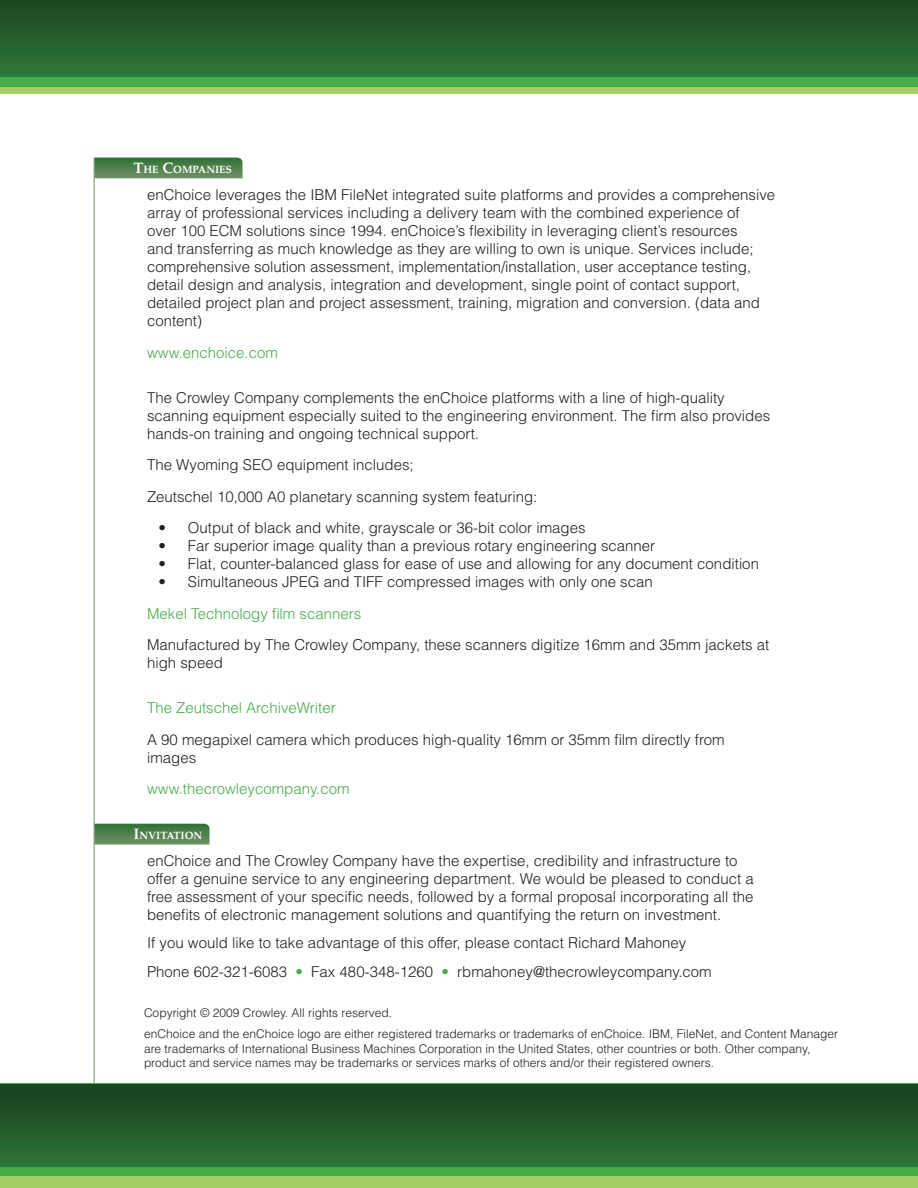
<style>
.page{position:relative;width:918px;height:1188px;background:#fff}
.page>*{position:absolute;margin:0;border:0;box-sizing:border-box;transform-origin:0 0}
.t1{font:300 15px/18px "Helvetica";color:#231f20}
.t2{font:300 15px "Helvetica";color:#46ac48}
.t3{font:300 12px/21.1px "Helvetica";color:#231f20}
.t4{font:700 10.5px "Palatino";color:#fff}
.s1{font-size:15px}
.s2{color:#46ac48}
</style>
<div class="page">
<hr style="left:94px;top:158px;width:1px;height:972px;background:#71926b">
<div style="left:0;top:2px;width:918px;height:92px;background:#a3ce66"></div>
<div style="left:0;top:1091px;width:918px;height:97px;background:#a3ce66"></div>
<div style="left:0;top:0;width:918px;height:86px;background:#46ac48"></div>
<div style="left:0;top:1084px;width:918px;height:92px;background:#46ac48"></div>
<div style="left:0;top:0;width:918px;height:77px;background:linear-gradient(to bottom,#1d4520,#2e773b)"></div>
<div style="left:0;top:1084px;width:918px;height:83px;background:linear-gradient(to bottom,#173e1b,#2f753a)"></div>
<svg style="left:94px;top:158px;width:149px;height:20px;background:#51814e"></svg>
<svg style="left:94px;top:824px;width:116px;height:21px;background:#568453"></svg>
<p class="t4" style="left:134px;top:161px;width:93px"><span class="s1">T</span>HE <span class="s1">C</span>OMPANIES</p>
<p class="t1" style="left:147px;top:186px;width:630px">enChoice leverages the IBM FileNet integrated suite platforms and provides a comprehensive array of professional services including a delivery team with the combined experience of<br>over 100 ECM solutions since 1994. enChoice’s flexibility in leveraging client’s resources<br>and transferring as much knowledge as they are willing to own is unique. Services include; comprehensive solution assessment, implementation/installation, user acceptance testing, detail design and analysis, integration and development, single point of contact support, detailed project plan and project assessment, training, migration and conversion. (data and content)</p>
<p class="t2" style="left:147px;top:343px;width:132px">www.enchoice.com</p>
<p class="t1" style="left:147px;top:388px;width:625px">The Crowley Company complements the enChoice platforms with a line of high-quality scanning equipment especially suited to the engineering environment. The firm also provides hands-on training and ongoing technical support.</p>
<p class="t1" style="left:147px;top:449px;width:392px;line-height:31.5px">The Wyoming SEO equipment includes;<br>Zeutschel 10,000 A0 planetary scanning system featuring:</p>
<p class="t1" style="left:159px;top:519px;width:428px">• Output of black and white, grayscale or 36-bit color images</p>
<p class="t1" style="left:159px;top:537px;width:498px">• Far superior image quality than a previous rotary engineering scanner</p>
<p class="t1" style="left:159px;top:555px;width:602px">• Flat, counter-balanced glass for ease of use and allowing for any document condition</p>
<p class="t1" style="left:159px;top:573px;width:496px">• Simultaneous JPEG and TIFF compressed images with only one scan</p>
<p class="t2" style="left:147px;top:604px;width:216px">Mekel Technology film scanners</p>
<p class="t1" style="left:147px;top:636px;width:624px">Manufactured by The Crowley Company, these scanners digitize 16mm and 35mm jackets at high speed</p>
<p class="t2" style="left:147px;top:699px;width:190px">The Zeutschel ArchiveWriter</p>
<p class="t1" style="left:147px;top:730px;width:579px">A 90 megapixel camera which produces high-quality 16mm or 35mm film directly from images</p>
<p class="t2" style="left:147px;top:780px;width:204px">www.thecrowleycompany.com</p>
<p class="t4" style="left:134px;top:827px;width:70px"><span class="s1">I</span>NVITATION</p>
<p class="t1" style="left:147px;top:851px;width:608px">enChoice and The Crowley Company have the expertise, credibility and infrastructure to offer a genuine service to any engineering department. We would be pleased to conduct a free assessment of your specific needs, followed by a formal proposal incorporating all the benefits of electronic management solutions and quantifying the return on investment.</p>
<p class="t1" style="left:147px;top:928px;width:566px;line-height:28.8px">If you would like to take advantage of this offer, please contact Richard Mahoney<br>Phone 602-321-6083 <span class="s2">•</span> Fax 480-348-1260 <span class="s2">•</span> rbmahoney@thecrowleycompany.com</p>
<p class="t3" style="left:144px;top:1002px;width:696px">Copyright © 2009 Crowley. All rights reserved.<br>enChoice and the enChoice logo are either registered trademarks or trademarks of enChoice. IBM, FileNet, and Content Manager</p>
<p class="t3" style="left:144px;top:1041px;width:668px;line-height:14.4px">are trademarks of International Business Machines Corporation in the United States, other countries or both. Other company, product and service names may be trademarks or services marks of others and/or their registered owners.</p>
</div>
